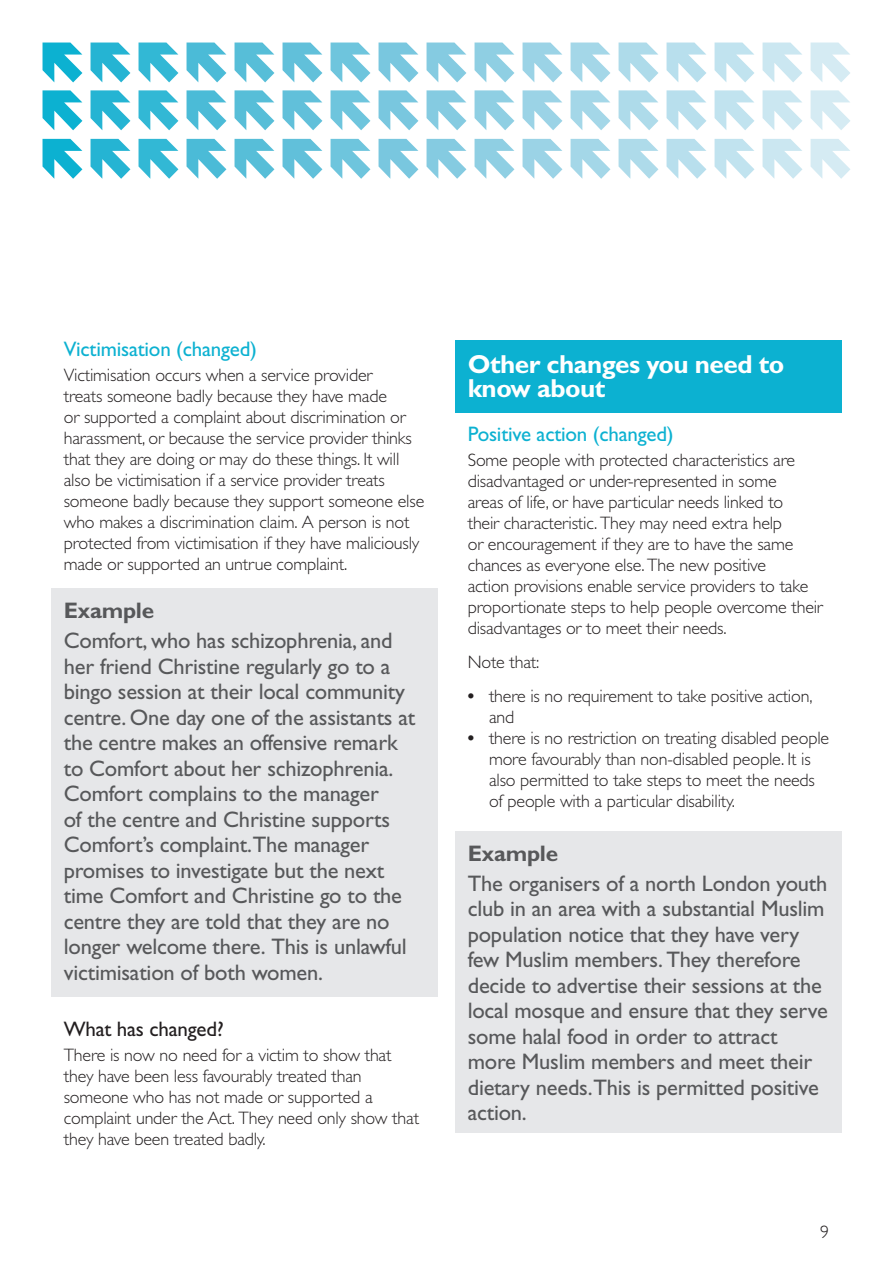
<style>
.page{position:relative;width:893px;height:1263px;background:#fff}
.page>*{position:absolute;margin:0;border:0;box-sizing:border-box;transform-origin:0 0}
.t1{font:700 26.1px/24.3px "Gill Sans";letter-spacing:-.02em;color:#fff}
.t2{font:22.5px/25.5px "Gill Sans";letter-spacing:-.01em;color:#57585a}
.t3{font:700 22.5px "Gill Sans";letter-spacing:-.01em;color:#57585a}
.t4{font:21px "Gill Sans";letter-spacing:-.01em;color:#0cb1d1}
.t5{font:21px "Gill Sans";letter-spacing:-.01em;color:#231f20}
.t6{font:300 18px/21px "Gill Sans";letter-spacing:-.01em;color:#231f20}
.s1{font-weight:700}
</style>
<div class="page">
<svg style="left:91px;top:139px;width:39px;height:40px"></svg>
<svg style="left:139px;top:139px;width:39px;height:40px"></svg>
<svg style="left:43px;top:139px;width:39px;height:40px"></svg>
<svg style="left:187px;top:139px;width:39px;height:40px"></svg>
<svg style="left:235px;top:139px;width:39px;height:40px"></svg>
<svg style="left:283px;top:139px;width:39px;height:40px"></svg>
<svg style="left:331px;top:139px;width:39px;height:40px"></svg>
<svg style="left:379px;top:139px;width:39px;height:40px"></svg>
<svg style="left:427px;top:139px;width:39px;height:40px"></svg>
<svg style="left:475px;top:139px;width:39px;height:40px"></svg>
<svg style="left:523px;top:139px;width:39px;height:40px"></svg>
<svg style="left:571px;top:139px;width:39px;height:40px"></svg>
<svg style="left:619px;top:139px;width:39px;height:40px"></svg>
<svg style="left:91px;top:43px;width:39px;height:39px"></svg>
<svg style="left:91px;top:90px;width:39px;height:40px"></svg>
<svg style="left:235px;top:43px;width:39px;height:39px"></svg>
<svg style="left:235px;top:90px;width:39px;height:40px"></svg>
<svg style="left:283px;top:90px;width:39px;height:40px"></svg>
<svg style="left:379px;top:43px;width:39px;height:39px"></svg>
<svg style="left:379px;top:90px;width:39px;height:40px"></svg>
<svg style="left:427px;top:43px;width:39px;height:39px"></svg>
<svg style="left:427px;top:90px;width:39px;height:40px"></svg>
<svg style="left:475px;top:43px;width:39px;height:39px"></svg>
<svg style="left:475px;top:90px;width:39px;height:40px"></svg>
<svg style="left:523px;top:90px;width:39px;height:40px"></svg>
<svg style="left:619px;top:90px;width:39px;height:40px"></svg>
<svg style="left:667px;top:43px;width:39px;height:39px"></svg>
<svg style="left:43px;top:43px;width:39px;height:39px"></svg>
<svg style="left:43px;top:90px;width:39px;height:40px"></svg>
<svg style="left:714px;top:43px;width:40px;height:39px"></svg>
<svg style="left:283px;top:43px;width:39px;height:39px"></svg>
<svg style="left:331px;top:43px;width:39px;height:39px"></svg>
<svg style="left:331px;top:90px;width:39px;height:40px"></svg>
<svg style="left:523px;top:43px;width:39px;height:39px"></svg>
<svg style="left:571px;top:43px;width:39px;height:39px"></svg>
<svg style="left:571px;top:90px;width:39px;height:40px"></svg>
<svg style="left:619px;top:43px;width:39px;height:39px"></svg>
<svg style="left:187px;top:43px;width:39px;height:39px"></svg>
<svg style="left:187px;top:90px;width:39px;height:40px"></svg>
<svg style="left:139px;top:43px;width:39px;height:39px"></svg>
<svg style="left:139px;top:90px;width:39px;height:40px"></svg>
<svg style="left:762px;top:43px;width:40px;height:39px"></svg>
<svg style="left:810px;top:43px;width:40px;height:39px"></svg>
<svg style="left:667px;top:90px;width:39px;height:40px"></svg>
<svg style="left:714px;top:90px;width:40px;height:40px"></svg>
<svg style="left:762px;top:90px;width:40px;height:40px"></svg>
<svg style="left:810px;top:90px;width:40px;height:40px"></svg>
<svg style="left:667px;top:139px;width:39px;height:40px"></svg>
<svg style="left:714px;top:139px;width:40px;height:40px"></svg>
<svg style="left:762px;top:139px;width:40px;height:40px"></svg>
<svg style="left:810px;top:139px;width:40px;height:40px"></svg>
<div style="left:455px;top:831px;width:387px;height:302px;background:#e6e7e9"></div>
<div style="left:51px;top:589px;width:387px;height:408px;background:#e6e7e9"></div>
<div style="left:455px;top:340px;width:387px;height:72px;background:#0cb1d1"></div>
<h2 class="t4" style="left:64px;top:337px;width:195px">Victimisation (changed)</h2>
<p class="t6" style="left:64px;top:365px;width:362px">Victimisation occurs when a service provider<br>treats someone badly because they have made<br>or supported a complaint about discrimination or harassment, or because the service provider thinks that they are doing or may do these things. It will also be victimisation if a service provider treats someone badly because they support someone else who makes a discrimination claim. A person is not protected from victimisation if they have maliciously made or supported an untrue complaint.</p>
<h3 class="t3" style="left:64px;top:597px;width:92px">Example</h3>
<p class="t2" style="left:64px;top:628px;width:353px">Comfort, who has schizophrenia, and her friend Christine regularly go to a bingo session at their local community centre. One day one of the assistants at the centre makes an offensive remark to Comfort about her schizophrenia.<br>Comfort complains to the manager<br>of the centre and Christine supports Comfort’s complaint.The manager promises to investigate but the next time Comfort and Christine go to the centre they are told that they are no longer welcome there. This is unlawful victimisation of both women.</p>
<h3 class="t5" style="left:64px;top:1017px;width:162px">What has changed?</h3>
<p class="t6" style="left:64px;top:1045px;width:357px">There is now no need for a victim to show that they have been less favourably treated than someone who has not made or supported a complaint under the Act. They need only show that they have been treated badly.</p>
<p class="t1" style="left:468px;top:351px;width:318px">Other changes you need to know about</p>
<h2 class="t4" style="left:468px;top:422px;width:207px">Positive action (changed)</h2>
<p class="t6" style="left:468px;top:450px;width:357px">Some people with protected characteristics are disadvantaged or under-represented in some<br>areas of life, or have particular needs linked to<br>their characteristic. They may need extra help<br>or encouragement if they are to have the same chances as everyone else. The new positive<br>action provisions enable service providers to take proportionate steps to help people overcome their disadvantages or to meet their needs.</p>
<p class="t6" style="left:468px;top:651px;width:73px">Note that:</p>
<p class="t6" style="left:489px;top:685px;width:325px;text-indent:-21px"><span class="s1">•</span> there is no requirement to take positive action, and</p>
<p class="t6" style="left:489px;top:727px;width:342px;text-indent:-21px"><span class="s1">•</span> there is no restriction on treating disabled people more favourably than non-disabled people. It is also permitted to take steps to meet the needs of people with a particular disability.</p>
<h3 class="t3" style="left:468px;top:840px;width:92px">Example</h3>
<p class="t2" style="left:468px;top:870px;width:362px">The organisers of a north London youth club in an area with a substantial Muslim population notice that they have very few Muslim members. They therefore decide to advertise their sessions at the local mosque and ensure that they serve some halal food in order to attract more Muslim members and meet their dietary needs.This is permitted positive action.</p>
<p class="t6" style="left:820px;top:1222px;width:10px">9</p>
</div>
